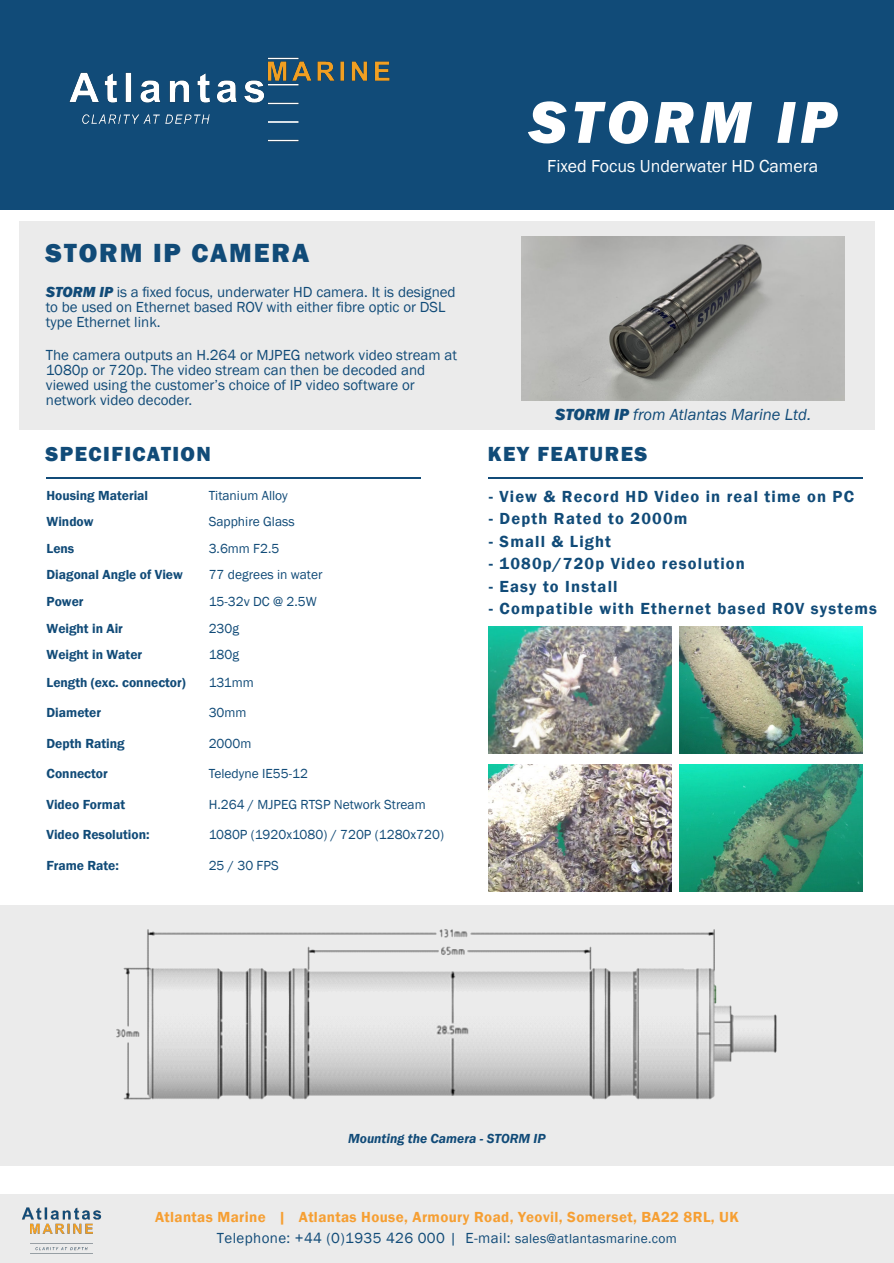
<style>
.page{position:relative;width:894px;height:1263px;background:#fff}
.page>*{position:absolute;margin:0;border:0;box-sizing:border-box;transform-origin:0 0}
.t1{font:italic 800 61.2px "Franklin Gothic";letter-spacing:.08em;color:#fff}
.t2{font:800 27px "Franklin Gothic";letter-spacing:.07em;color:#114b78}
.t3{font:800 21px "Franklin Gothic";letter-spacing:.07em;color:#114b78}
.t4{font:17.85px "Franklin Gothic";color:#fff}
.t5{font:600 16.5px "Franklin Gothic";letter-spacing:.07em;color:#114b78}
.t6{font:italic 16.5px "Franklin Gothic";color:#114b78}
.t7{font:15px/15px "Franklin Gothic";color:#114b78}
.t8{font:600 15px/21px "Franklin Gothic";letter-spacing:.025em;color:#f69f33;text-align:center}
.t9{font:13.5px "Franklin Gothic";color:#114b78}
.t10{font:600 13.5px "Franklin Gothic";color:#114b78}
.t11{font:italic 600 13.5px "Franklin Gothic";color:#114b78}
.s1{font-weight:800;font-style:italic}
.s2{font-weight:800}
.s3{font-weight:400;color:#114b78}
.s4{font-weight:400;font-size:13.5px;color:#114b78}
</style>
<div class="page">
<div style="left:0;top:1194px;width:893px;height:69px;background:#ebebeb"></div>
<img style="left:22px;top:1207px;width:80px;height:47px">
<div style="left:0;top:0;width:893px;height:210px;background:#114b78"></div>
<div style="left:0;top:905px;width:893px;height:260px;background:#ebebeb"></div>
<div style="left:19px;top:221px;width:855px;height:209px;background:#ebebeb"></div>
<hr style="left:488px;top:478px;width:374px;height:1px;background:#114b78">
<img style="left:488px;top:626px;width:182px;height:127px">
<img style="left:679px;top:626px;width:183px;height:127px">
<img style="left:488px;top:765px;width:182px;height:127px">
<img style="left:679px;top:765px;width:183px;height:127px">
<hr style="left:46px;top:478px;width:374px;height:1px;background:#114b78">
<img style="left:116px;top:929px;width:661px;height:171px">
<img style="left:69px;top:57px;width:321px;height:85px">
<img style="left:522px;top:236px;width:322px;height:164px">
<h1 class="t1" style="left:528px;top:100px;width:309px">STORM IP</h1>
<h2 class="t2" style="left:46px;top:243px;width:265px">STORM IP CAMERA</h2>
<p class="t7" style="left:46px;top:285px;width:411px"><span class="s1">STORM IP</span> is a fixed focus, underwater HD camera. It is designed to be used on Ethernet based ROV with either fibre optic or DSL type Ethernet link.</p>
<p class="t7" style="left:46px;top:348px;width:412px">The camera outputs an H.264 or MJPEG network video stream at 1080p or 720p. The video stream can then be decoded and viewed using the customer’s choice of IP video software or network video decoder.</p>
<p class="t4" style="left:547px;top:159px;width:272px">Fixed Focus Underwater HD Camera</p>
<p class="t6" style="left:555px;top:409px;width:257px"><span class="s2">STORM IP</span> from Atlantas Marine Ltd.</p>
<h3 class="t3" style="left:45px;top:447px;width:167px">SPECIFICATION</h3>
<h3 class="t3" style="left:487px;top:447px;width:161px">KEY FEATURES</h3>
<p class="t10" style="left:47px;top:490px;width:103px">Housing Material</p>
<p class="t9" style="left:209px;top:490px;width:81px">Titanium Alloy</p>
<p class="t10" style="left:47px;top:517px;width:49px">Window</p>
<p class="t9" style="left:209px;top:517px;width:87px">Sapphire Glass</p>
<p class="t10" style="left:47px;top:543px;width:29px">Lens</p>
<p class="t9" style="left:209px;top:543px;width:72px">3.6mm F2.5</p>
<p class="t10" style="left:47px;top:570px;width:138px">Diagonal Angle of View</p>
<p class="t9" style="left:209px;top:570px;width:115px">77 degrees in water</p>
<p class="t10" style="left:47px;top:597px;width:39px">Power</p>
<p class="t9" style="left:209px;top:597px;width:110px">15-32v DC @ 2.5W</p>
<p class="t10" style="left:47px;top:623px;width:78px">Weight in Air</p>
<p class="t9" style="left:209px;top:623px;width:32px">230g</p>
<p class="t10" style="left:47px;top:650px;width:97px">Weight in Water</p>
<p class="t9" style="left:209px;top:650px;width:32px">180g</p>
<p class="t10" style="left:47px;top:677px;width:141px">Length (exc. connector)</p>
<p class="t9" style="left:209px;top:677px;width:46px">131mm</p>
<p class="t10" style="left:47px;top:708px;width:56px">Diameter</p>
<p class="t9" style="left:209px;top:708px;width:39px">30mm</p>
<p class="t10" style="left:47px;top:738px;width:80px">Depth Rating</p>
<p class="t9" style="left:209px;top:738px;width:44px">2000m</p>
<p class="t10" style="left:47px;top:769px;width:63px">Connector</p>
<p class="t9" style="left:209px;top:769px;width:101px">Teledyne IE55-12</p>
<p class="t10" style="left:47px;top:799px;width:80px">Video Format</p>
<p class="t9" style="left:209px;top:799px;width:218px">H.264 / MJPEG RTSP Network Stream</p>
<p class="t10" style="left:47px;top:830px;width:104px">Video Resolution:</p>
<p class="t9" style="left:209px;top:830px;width:237px">1080P (1920x1080) / 720P (1280x720)</p>
<p class="t10" style="left:47px;top:860px;width:74px">Frame Rate:</p>
<p class="t9" style="left:209px;top:860px;width:72px">25 / 30 FPS</p>
<p class="t5" style="left:488px;top:490px;width:366px">- View &amp; Record HD Video in real time on PC</p>
<p class="t5" style="left:488px;top:512px;width:200px">- Depth Rated to 2000m</p>
<p class="t5" style="left:488px;top:535px;width:124px">- Small &amp; Light</p>
<p class="t5" style="left:488px;top:557px;width:257px">- 1080p/720p Video resolution</p>
<p class="t5" style="left:488px;top:580px;width:130px">- Easy to Install</p>
<p class="t5" style="left:488px;top:602px;width:389px">- Compatible with Ethernet based ROV systems</p>
<p class="t11" style="left:348px;top:1134px;width:199px">Mounting the Camera - STORM IP</p>
<p class="t8" style="left:155px;top:1207px;width:585px">Atlantas Marine | Atlantas House, Armoury Road, Yeovil, Somerset, BA22 8RL, UK<br><span class="s3">Telephone: +44 (0)1935 426 000 | E-mail:</span> <span class="s4">sales@atlantasmarine.com</span></p>
</div>
